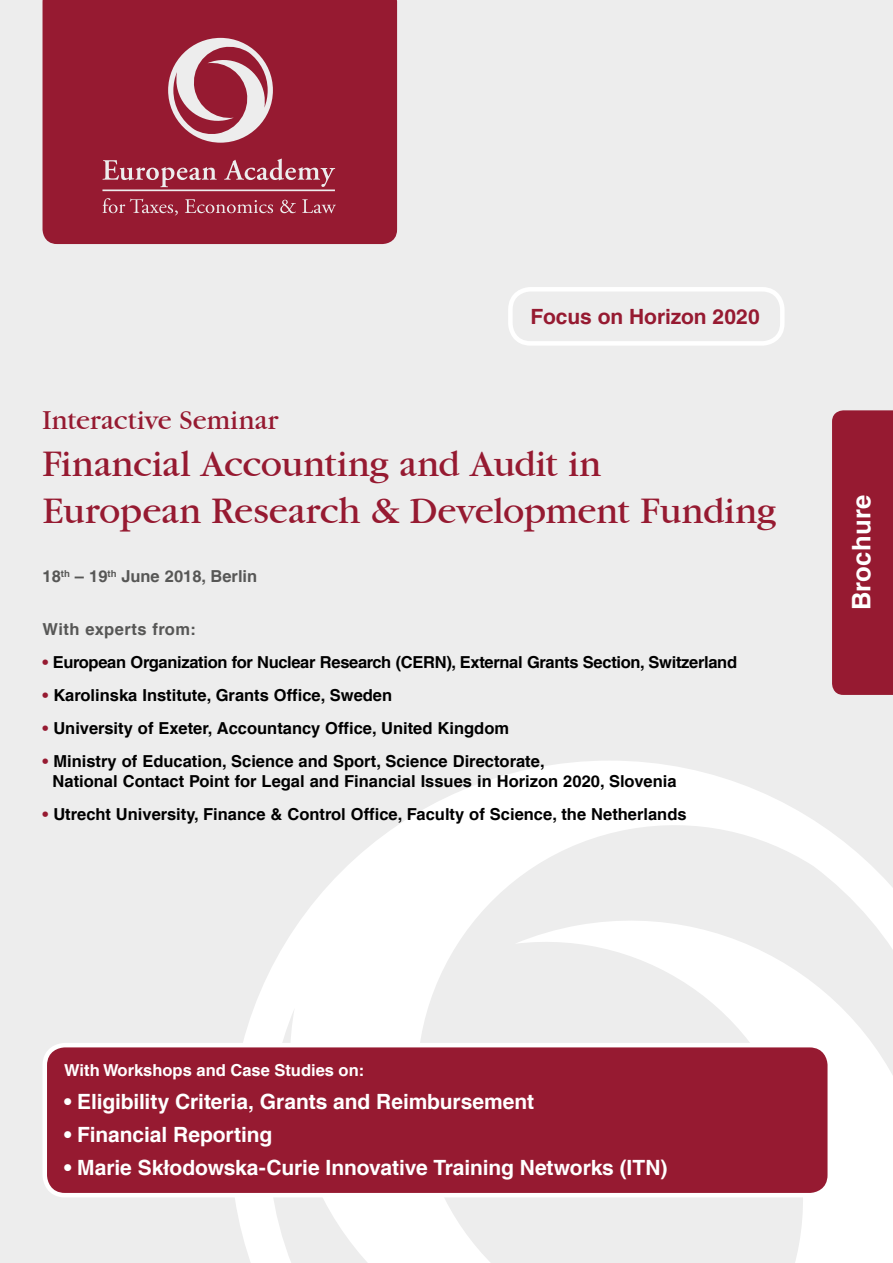
<style>
.page{position:relative;width:893px;height:1263px;background:#ededed}
.page>*{position:absolute;margin:0;border:0;box-sizing:border-box;transform-origin:0 0}
.t1{font:39px/46.8px "Garamond";letter-spacing:-.005em;color:#961a31}
.t2{font:28.5px "Garamond";letter-spacing:.005em;color:#961a31}
.t3{font:700 25.65px "Helvetica LT Com";letter-spacing:.015em;color:#fff}
.t4{font:700 21px "Helvetica LT Com";letter-spacing:-.005em;color:#fff}
.t5{font:700 21px "Helvetica LT Com";letter-spacing:-.005em;color:#961a31}
.t6{font:700 16.5px/19.8px "Helvetica LT Com";color:#000}
.t7{font:700 16.5px "Helvetica LT Com";letter-spacing:-.02em;color:#000}
.t8{font:700 16.5px "Helvetica LT Com";color:#fff}
.t9{font:700 16.5px "Helvetica LT Com";color:#575756}
.t10{font:700 16.5px "Helvetica LT Com";letter-spacing:.025em;color:#575756}
.s1{color:#961a31}
</style>
<div class="page">
<div style="left:832px;top:410px;width:61px;height:285px;background:#961a31"></div>
<div style="left:43px;top:0;width:354px;height:244px;background:#961a31"></div>
<hr style="left:102px;top:189px;width:233px;height:2px;background:#ededed">
<svg style="left:168px;top:38px;width:105px;height:105px"></svg>
<svg style="left:102px;top:198px;width:234px;height:17px"></svg>
<svg style="left:102px;top:159px;width:233px;height:28px"></svg>
<svg style="left:230px;top:761px;width:663px;height:502px;fill:#ededed"></svg>
<div style="left:508px;top:287px;width:276px;height:59px;border:4px solid #fff;border-radius:20px"></div>
<div style="left:45px;top:1045px;width:785px;height:150px;background:#961a31;border-radius:20px"></div>
<div style="left:43px;top:1043px;width:789px;height:154px;border:4px solid #fff;border-radius:20px"></div>
<p class="t5" style="left:531px;top:303px;width:231px">Focus on Horizon 2020</p>
<h2 class="t2" style="left:43px;top:403px;width:237px">Interactive Seminar</h2>
<h1 class="t1" style="left:43px;top:440px;width:735px">Financial Accounting and Audit in<br>European Research &amp; Development Funding</h1>
<p class="t9" style="left:43px;top:567px;width:216px">18<sup>th</sup> – 19<sup>th</sup> June 2018, Berlin</p>
<p class="t10" style="left:43px;top:619px;width:155px">With experts from:</p>
<p class="t7" style="left:43px;top:652px;width:696px"><span class="s1">•</span> European Organization for Nuclear Research (CERN), External Grants Section, Switzerland</p>
<p class="t6" style="left:43px;top:686px;width:351px"><span class="s1">•</span> Karolinska Institute, Grants Office, Sweden</p>
<p class="t6" style="left:43px;top:719px;width:468px"><span class="s1">•</span> University of Exeter, Accountancy Office, United Kingdom</p>
<p class="t6" style="left:53px;top:752px;width:625px;text-indent:-10px"><span class="s1">•</span> Ministry of Education, Science and Sport, Science Directorate,<br>National Contact Point for Legal and Financial Issues in Horizon 2020, Slovenia</p>
<p class="t6" style="left:43px;top:804px;width:646px"><span class="s1">•</span> Utrecht University, Finance &amp; Control Office, Faculty of Science, the Netherlands</p>
<h3 class="t3" style="left:846px;top:610px;width:117px;rotate:-90deg">Brochure</h3>
<p class="t8" style="left:64px;top:1060px;width:302px">With Workshops and Case Studies on:</p>
<p class="t4" style="left:64px;top:1089px;width:472px">• Eligibility Criteria, Grants and Reimbursement</p>
<p class="t4" style="left:64px;top:1122px;width:210px">• Financial Reporting</p>
<p class="t4" style="left:64px;top:1155px;width:605px">• Marie Skłodowska-Curie Innovative Training Networks (ITN)</p>
</div>
